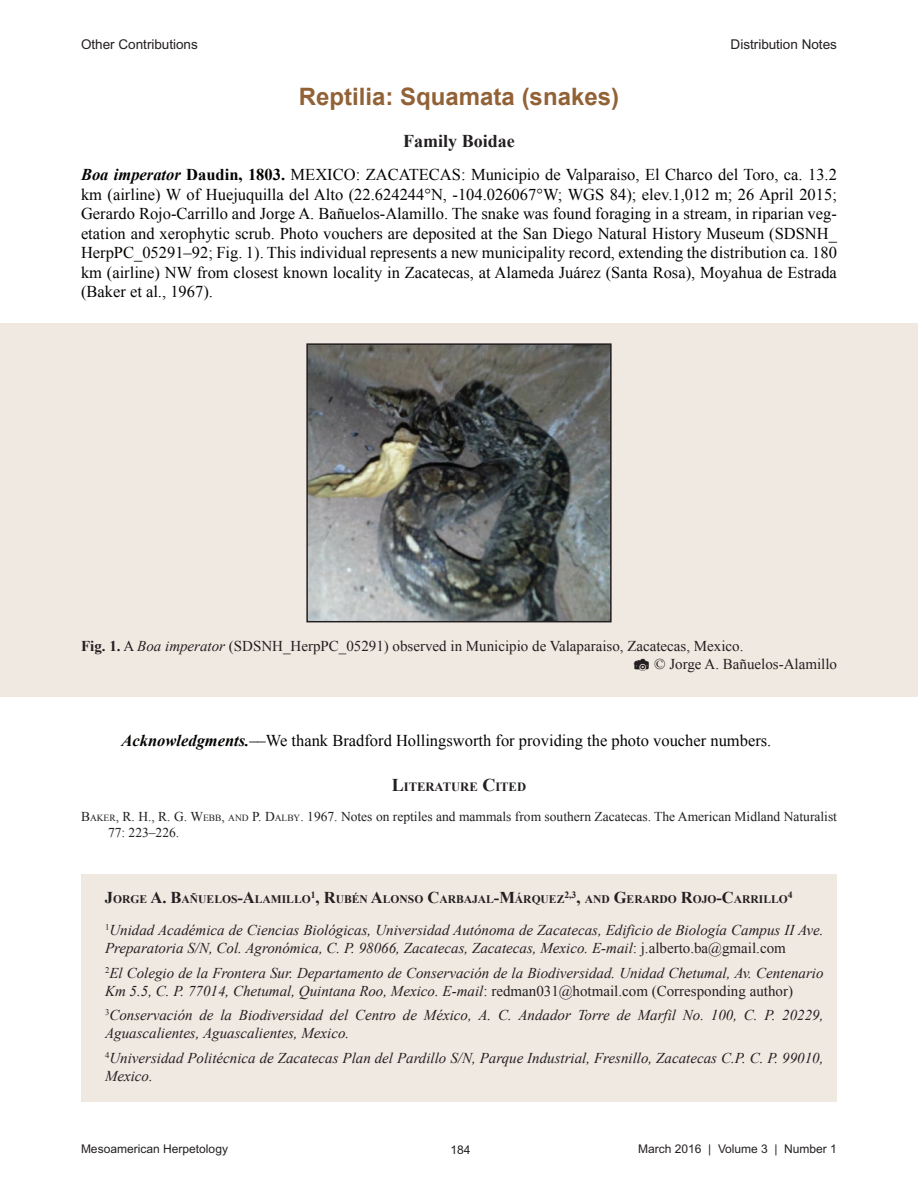
<style>
.page{position:relative;width:918px;height:1188px;background:#fff}
.page>*{position:absolute;margin:0;border:0;box-sizing:border-box;transform-origin:0 0}
.t1{font:700 24px "Arial";color:#926136}
.t2{font:700 18px "Times New Roman";color:#231f20}
.t3{font:16.5px/19.5px "Times New Roman";color:#040503;text-align:justify}
.t4{font:italic 15px/18px "Times New Roman";color:#231f20}
.t5{font:15px/18px "Times New Roman";color:#231f20}
.t6{font:13.5px/16.2px "Times New Roman";color:#231f20}
.t7{font:13.5px "Arial";color:#231f20}
.t8{font:700 12.6px "Times New Roman";color:#231f20}
.t9{font:12px "Arial";color:#231f20}
.t10{font:700 11.55px "Times New Roman";color:#231f20}
.t11{font:700 9.6px "Times New Roman";color:#231f20}
.s1{font-weight:700;font-style:italic}
.s2{font-weight:700}
.s3{font-style:italic}
.s4{font-family:"Kamera Dings";font-size:21px}
.s5{font-size:18px}
.s6{font-style:inherit}
.s7{font-size:9.45px}
.s8{font-size:16.5px}
.s9{font-style:normal}
</style>
<div class="page">
<div style="left:81px;top:874px;width:756px;height:228px;background:#efe9e2"></div>
<div style="left:0;top:323px;width:918px;height:374px;background:#efe9e2"></div>
<img style="left:309px;top:346px;width:300px;height:273px">
<div style="left:306px;top:343px;width:306px;height:279px;border:2px solid #231f20"></div>
<p class="t7" style="left:81px;top:37px;width:118px">Other Contributions</p>
<p class="t7" style="left:731px;top:37px;width:108px">Distribution Notes</p>
<h1 class="t1" style="left:299px;top:81px;width:322px">Reptilia: Squamata (snakes)</h1>
<p class="t2" style="left:403px;top:131px;width:113px">Family Boidae</p>
<p class="t3" style="left:81px;top:165px;width:758px"><span class="s1">Boa imperator</span> <span class="s2">Daudin, 1803.</span> MEXICO: ZACATECAS: Municipio de Valparaiso, El Charco del Toro, ca. 13.2 km (airline) W of Huejuquilla del Alto (22.624244°N, -104.026067°W; WGS 84); elev.1,012 m; 26 April 2015; Gerardo Rojo-Carrillo and Jorge A. Bañuelos-Alamillo. The snake was found foraging in a stream, in riparian veg&shy;etation and xerophytic scrub. Photo vouchers are deposited at the San Diego Natural History Museum (SDSNH_ HerpPC_05291–92; Fig. 1). This individual represents a new municipality record, extending the distribution ca. 180 km (airline) NW from closest known locality in Zacatecas, at Alameda Juárez (Santa Rosa), Moyahua de Estrada (Baker et al., 1967).</p>
<p class="t5" style="left:633px;top:637px;width:206px;text-indent:-552px"><span class="s2">Fig. 1.</span> A <span class="s3">Boa imperator</span> (SDSNH_HerpPC_05291) observed in Municipio de Valaparaiso, Zacatecas, Mexico.<br><span class="s4">'</span> © Jorge A. Bañuelos-Alamillo</p>
<p class="t3" style="left:122px;top:731px;width:651px"><span class="s1">Acknowledgments.</span>––We thank Bradford Hollingsworth for providing the photo voucher numbers.</p>
<p class="t8" style="left:392px;top:780px;width:136px"><span class="s5">L</span>ITERATURE <span class="s5">C</span>ITED</p>
<p class="t6" style="left:108px;top:808px;width:731px;text-indent:-27px"><span class="s6">B</span><span class="s7">AKER</span><span class="s6">, R. H., R. G. W</span><span class="s7">EBB</span> <span class="s6">,</span> <span class="s7">AND</span> <span class="s6">P. D</span><span class="s7">ALBY</span><span class="s6">. 1967.</span> Notes on reptiles and mammals from southern Zacatecas. The American Midland Naturalist<br>77: 223–226.</p>
<p class="t10" style="left:105px;top:893px;width:684px"><span class="s8">J</span>ORGE <span class="s8">A. B</span>AÑUELOS<span class="s8">-A</span>LAMILL O<sup>1</sup><span class="s8">, R</span>UBÉN <span class="s8">A</span>LONSO <span class="s8">C</span>ARBAJAL<span class="s8">-M</span>ÁRQUEZ<sup>2,3</sup><span class="s8">,</span> AND <span class="s8">G</span>ERARDO <span class="s8">R</span>OJO<span class="s8">-C</span>ARRILL O</p>
<p class="t11" style="left:788px;top:889px;width:6px">4</p>
<p class="t4" style="left:105px;top:921px;width:720px"><sup>1</sup>Unidad Académica de Ciencias Biológicas, Universidad Autónoma de Zacatecas, Edificio de Biología Campus II Ave.<br>Preparatoria S/N, Col. Agronómica, C. P. 98066, Zacatecas, Zacatecas, Mexico. E-mail<span class="s9">: j.alberto.ba@gmail.com</span></p>
<p class="t4" style="left:105px;top:964px;width:720px"><sup>2</sup>El Colegio de la Frontera Sur. Departamento de Conservación de la Biodiversidad. Unidad Chetumal, Av. Centenario<br>Km 5.5, C. P. 77014, Chetumal, Quintana Roo, Mexico. E-mail<span class="s9">: redman031@hotmail.com (Corresponding author)</span></p>
<p class="t4" style="left:105px;top:1006px;width:720px"><sup>3</sup>Conservación de la Biodiversidad del Centro de México, A. C. Andador Torre de Marfil No. 100, C. P. 20229,<br>Aguascalientes, Aguascalientes, Mexico.</p>
<p class="t4" style="left:105px;top:1049px;width:720px"><sup>4</sup>Universidad Politécnica de Zacatecas Plan del Pardillo S/N, Parque Industrial, Fresnillo, Zacatecas C.P. C. P. 99010,<br>Mexico.</p>
<p class="t9" style="left:81px;top:1142px;width:149px">Mesoamerican Herpetology</p>
<p class="t9" style="left:450px;top:1143px;width:22px">184</p>
<p class="t9" style="left:638px;top:1142px;width:200px">March 2016 | Volume 3 | Number 1</p>
</div>
